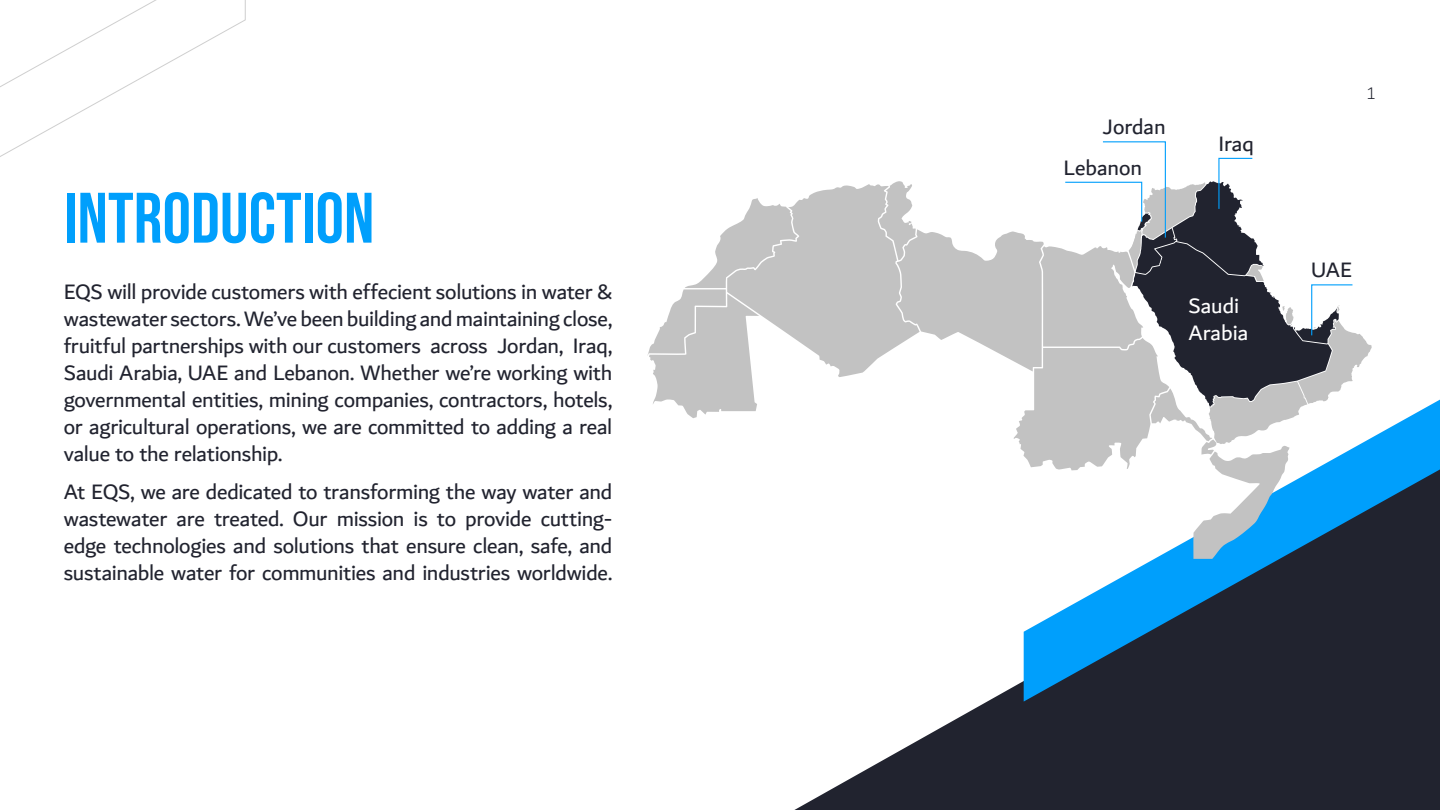
<style>
.page{position:relative;width:1440px;height:810px;background:#fff}
.page>*{position:absolute;margin:0;border:0;box-sizing:border-box;transform-origin:0 0}
.t1{font:71.25px "Bebas Neue";color:#009ffc}
.t2{font:22.5px/27px "Dubai";letter-spacing:-.015em;color:#21232f;text-align:justify}
.t3{font:22.5px/27px "Dubai";color:#fff}
.t4{font:300 18px "Dubai";color:#21232f}
</style>
<div class="page">
<svg style="left:794px;top:631px;width:646px;height:179px;fill:#21232f"></svg>
<svg style="left:1024px;top:400px;width:416px;height:302px;background:#2c5676"></svg>
<svg style="left:0;top:0;width:246px;height:157px"></svg>
<svg style="left:648px;top:141px;width:724px;height:418px"></svg>
<p class="t1" style="left:64px;top:178px;width:312px">INTRODUCTION</p>
<p class="t2" style="left:64px;top:278px;width:550px">EQS will provide customers with effecient solutions in water &amp; wastewatersectors.We v e’ beenbuildingandmaintainingclose, fruitful partnerships with our customers across Jordan, Iraq, Saudi Arabia, UAE and Lebanon. Whether wer e’ working with governmental entities, mining companies, contractors, hotels, or agricultural operations, we are committed to adding a real value to the relationship.</p>
<p class="t2" style="left:64px;top:478px;width:550px">At EQS, we are dedicated to transforming the way water and</p>
<p class="t2" style="left:64px;top:532px;width:550px">edge technologies and solutions that ensure clean, safe, and</p>
<p class="t2" style="left:64px;top:505px;width:550px">wastewater are treated. Our mission is to provide cutting-</p>
<p class="t2" style="left:64px;top:559px;width:550px">sustainable water for communities and industries worldwide.</p>
<p class="t2" style="left:1103px;top:113px;width:64px">Jordan</p>
<p class="t2" style="left:1064px;top:154px;width:80px">Lebanon</p>
<p class="t2" style="left:1218px;top:130px;width:37px">Iraq</p>
<p class="t3" style="left:1188px;top:292px;width:61px">Saudi<br>Arabia</p>
<p class="t4" style="left:1367px;top:79px;width:11px">1</p>
<p class="t2" style="left:1311px;top:256px;width:43px">UAE</p>
</div>
